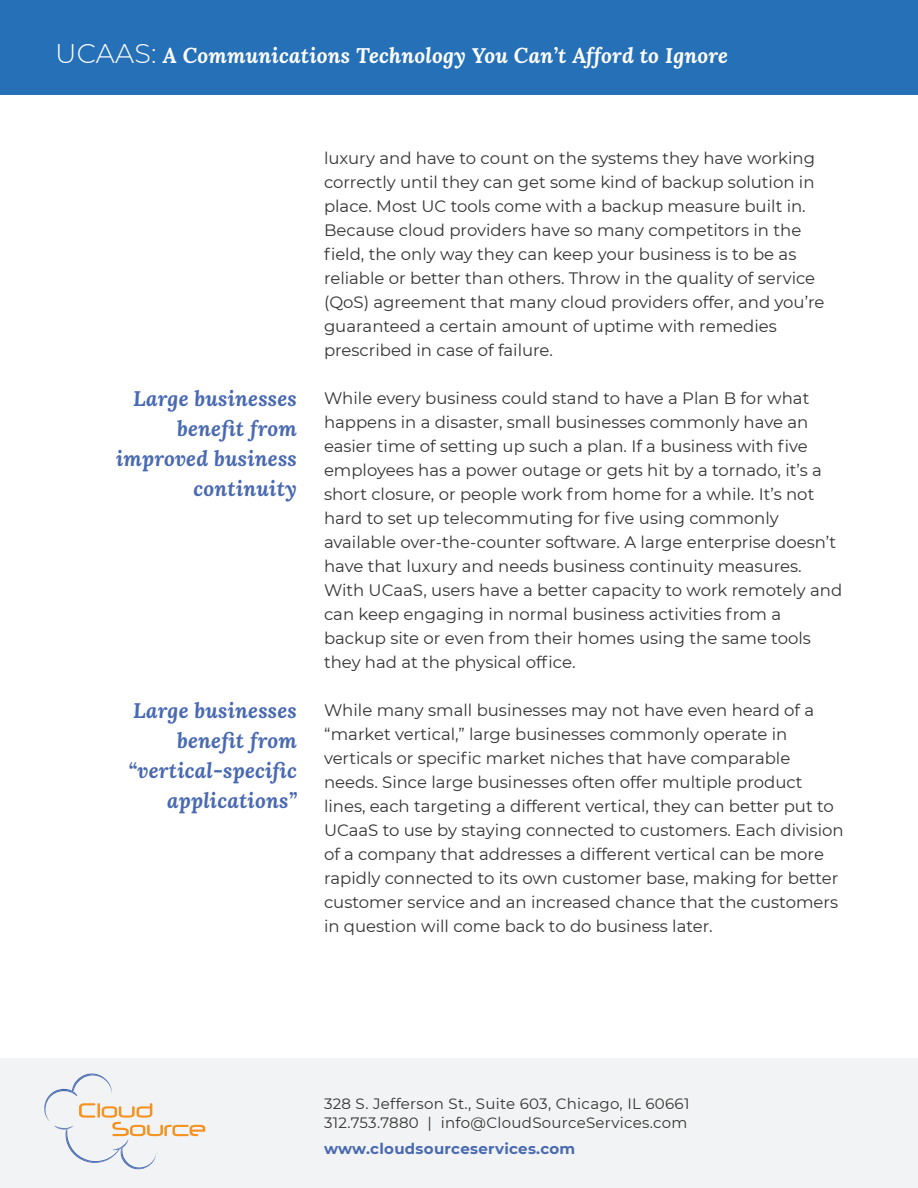
<style>
.page{position:relative;width:918px;height:1188px;background:#fff}
.page>*{position:absolute;margin:0;border:0;box-sizing:border-box;transform-origin:0 0}
.t1{font:italic 700 21px/30px "Lora";letter-spacing:.01em;color:#4969b1;text-align:right}
.t2{font:italic 700 21px "Lora";letter-spacing:.01em;color:#fff}
.t3{font:16.5px/24px "Montserrat";color:#333}
.t4{font:15px/19.5px "Montserrat";letter-spacing:.02em;color:#333}
.t5{font:700 15px "Montserrat";letter-spacing:.02em;color:#4969b1}
.s1{font-family:"Montserrat";font-weight:300;font-style:normal;font-size:27px}
</style>
<div class="page">
<div style="left:0;top:0;width:918px;height:94px;background:#2670b8"></div>
<div style="left:0;top:1058px;width:918px;height:130px;background:#f2f3f4"></div>
<svg style="left:44px;top:1074px;width:161px;height:95px"></svg>
<p class="t2" style="left:55px;top:40px;width:675px"><span class="s1">UCAAS:</span> A Communications Technology You Can’t Afford to Ignore</p>
<p class="t1" style="left:116px;top:383px;width:182px">Large businesses benefit from improved business continuity</p>
<p class="t1" style="left:129px;top:695px;width:170px">Large businesses benefit from “vertical-specific applications”</p>
<p class="t3" style="left:324px;top:145px;width:502px">luxury and have to count on the systems they have working correctly until they can get some kind of backup solution in place. Most UC tools come with a backup measure built in.<br>Because cloud providers have so many competitors in the field, the only way they can keep your business is to be as reliable or better than others. Throw in the quality of service (QoS) agreement that many cloud providers offer, and you’re guaranteed a certain amount of uptime with remedies prescribed in case of failure.</p>
<p class="t3" style="left:324px;top:385px;width:520px">While every business could stand to have a Plan B for what happens in a disaster, small businesses commonly have an easier time of setting up such a plan. If a business with five employees has a power outage or gets hit by a tornado, it’s a short closure, or people work from home for a while. It’s not hard to set up telecommuting for five using commonly available over-the-counter software. A large enterprise doesn’t have that luxury and needs business continuity measures.<br>With UCaaS, users have a better capacity to work remotely and can keep engaging in normal business activities from a backup site or even from their homes using the same tools they had at the physical office.</p>
<p class="t3" style="left:324px;top:697px;width:521px">While many small businesses may not have even heard of a “market vertical,” large businesses commonly operate in verticals or specific market niches that have comparable needs. Since large businesses often offer multiple product lines, each targeting a different vertical, they can better put to UCaaS to use by staying connected to customers. Each division of a company that addresses a different vertical can be more rapidly connected to its own customer base, making for better customer service and an increased chance that the customers in question will come back to do business later.</p>
<p class="t4" style="left:324px;top:1093px;width:367px">328 S. Jefferson St., Suite 603, Chicago, IL 60661<br>312.753.7880 | info@CloudSourceServices.com</p>
<p class="t5" style="left:324px;top:1138px;width:253px">www.cloudsourceservices.com</p>
</div>
